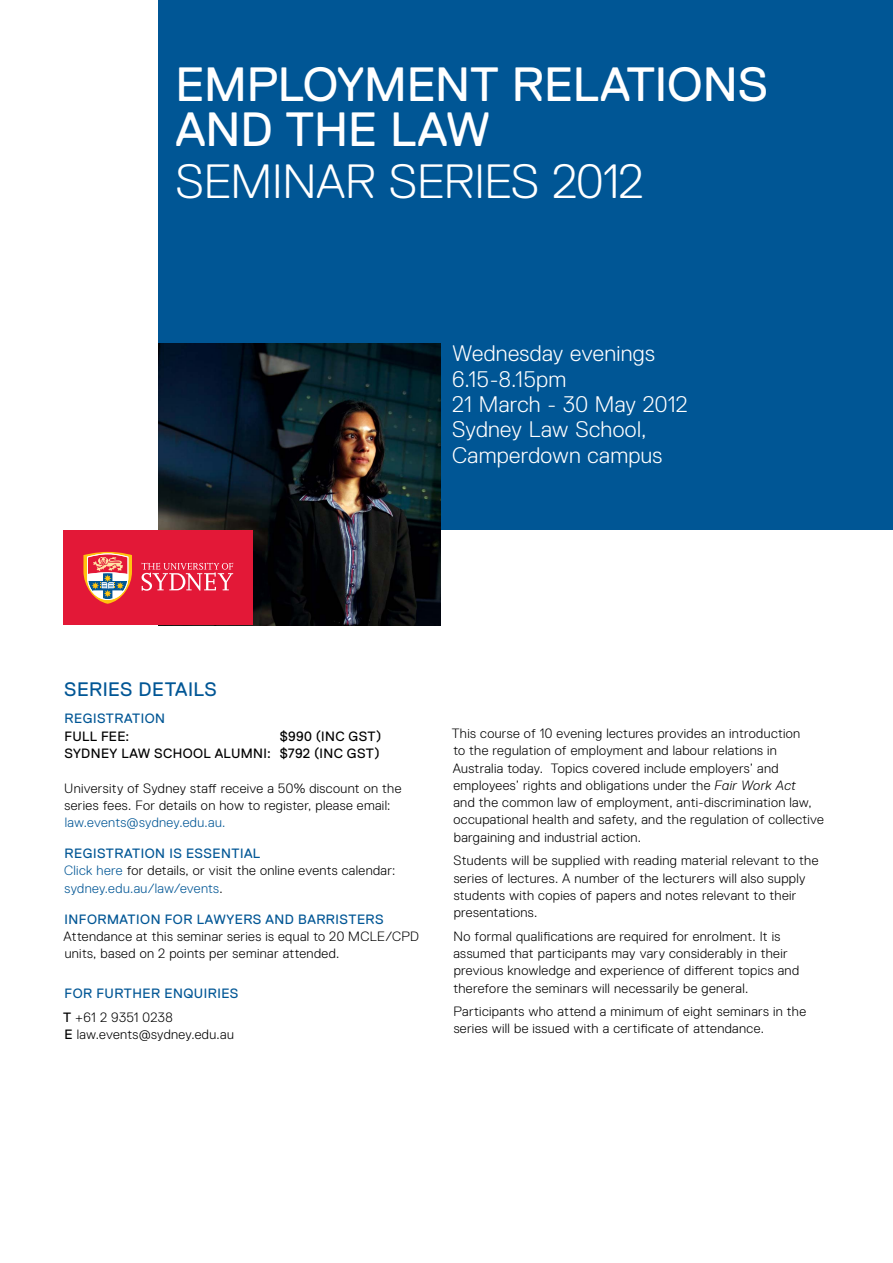
<style>
.page{position:relative;width:893px;height:1263px;background:#fff}
.page>*{position:absolute;margin:0;border:0;box-sizing:border-box;transform-origin:0 0}
.t1{font:48px/45px "Replica Std";letter-spacing:-.005em;color:#fff}
.t2{font:300 48px "Replica Std";color:#fff}
.t3{font:300 22.5px/25.5px "Replica Std";letter-spacing:.015em;color:#fff}
.t4{font:19.5px "Replica Std";letter-spacing:.025em;color:#005695}
.t5{font:300 13.5px/17.2px "Replica Std";letter-spacing:.025em;color:#000}
.t6{font:13.5px/23.7px "Replica Std";letter-spacing:.035em;color:#005695}
.t7{font:13.5px/17.2px "Replica Std";letter-spacing:.025em;color:#000;text-align:right}
.t8{font:300 13.5px "Replica Std";letter-spacing:.015em;color:#005695}
.s1{font-weight:400;color:#005695}
.s2{color:#005695}
.s3{color:#000}
.s4{font-weight:300;color:#000}
.s5{font-weight:400}
.s6{font-style:italic}
</style>
<div class="page">
<div style="left:158px;top:0;width:735px;height:530px;background:#005695"></div>
<img style="left:158px;top:343px;width:282px;height:282px">
<div style="left:64px;top:530px;width:189px;height:95px;background:#e31837"></div>
<svg style="left:142px;top:563px;width:91px;height:28px"></svg>
<svg style="left:83px;top:552px;width:49px;height:52px"></svg>
<h1 class="t1" style="left:176px;top:62px;width:594px">EMPLOYMENT RELATIONS<br>AND THE LAW</h1>
<h1 class="t2" style="left:176px;top:154px;width:30px">seminar</h1>
<h1 class="t2" style="left:389px;top:154px;width:26px">series</h1>
<h1 class="t2" style="left:552px;top:154px;width:94px">2012</h1>
<h2 class="t3" style="left:452px;top:341px;width:237px">Wednesday evenings<br>6.15-8.15pm<br>21 March - 30 May 2012<br>Sydney Law School,<br>Camperdown campus</h2>
<h3 class="t4" style="left:64px;top:678px;width:154px">SERIES DETAILS</h3>
<p class="t6" style="left:65px;top:707px;width:102px">REGISTRATION</p>
<p class="t7" style="left:65px;top:727px;width:66px">FULL FEE:</p>
<p class="t7" style="left:64px;top:727px;width:318px">$990 (I NC GST)<br>SYDNEY LAW SCHOOL ALUMNI: $792 (I NC GST)</p>
<p class="t5" style="left:64px;top:779px;width:339px">University of Sydney staff receive a 50% discount on the series fees. For details on how to register, please email:</p>
<p class="t8" style="left:65px;top:815px;width:162px">law.events@sydney.edu.au.</p>
<p class="t5" style="left:64px;top:845px;width:333px"><span class="s1">REGISTRATION IS ESSENTIAL<br></span><span class="s2">Click here</span> for details, or visit the online events calendar: <span class="s2">sydney.edu.au/law/events</span>.</p>
<p class="t6" style="left:65px;top:907px;width:321px">I NFORMATION FOR LAWYERS AND BARRISTERS</p>
<p class="t5" style="left:64px;top:928px;width:357px">Attendance at this seminar series is equal to 20 MCLE/CPD units, based on 2 points per seminar attended.</p>
<p class="t6" style="left:63px;top:981px;width:177px">FOR FURTHER ENQUI RI ES<br><span class="s3">T</span> <span class="s4">+61 2 9351 0238</span></p>
<p class="t5" style="left:64px;top:1026px;width:171px"><span class="s5">E</span> law.events@sydney.edu.au</p>
<p class="t5" style="left:452px;top:725px;width:374px">This course of 10 evening lectures provides an introduction<br>to the regulation of employment and labour relations in Australia today. Topics covered include employers’ and employees’ rights and obligations under the <span class="s6">Fair Work Act<br></span>and the common law of employment, anti-discrimination law, occupational health and safety, and the regulation of collective bargaining and industrial action.</p>
<p class="t5" style="left:453px;top:852px;width:366px">Students will be supplied with reading material relevant to the series of lectures. A number of the lecturers will also supply students with copies of papers and notes relevant to their presentations.</p>
<p class="t5" style="left:453px;top:927px;width:347px">No formal qualifications are required for enrolment. It is assumed that participants may vary considerably in their previous knowledge and experience of different topics and therefore the seminars will necessarily be general.</p>
<p class="t5" style="left:454px;top:1003px;width:354px">Participants who attend a minimum of eight seminars in the series will be issued with a certificate of attendance.</p>
</div>
